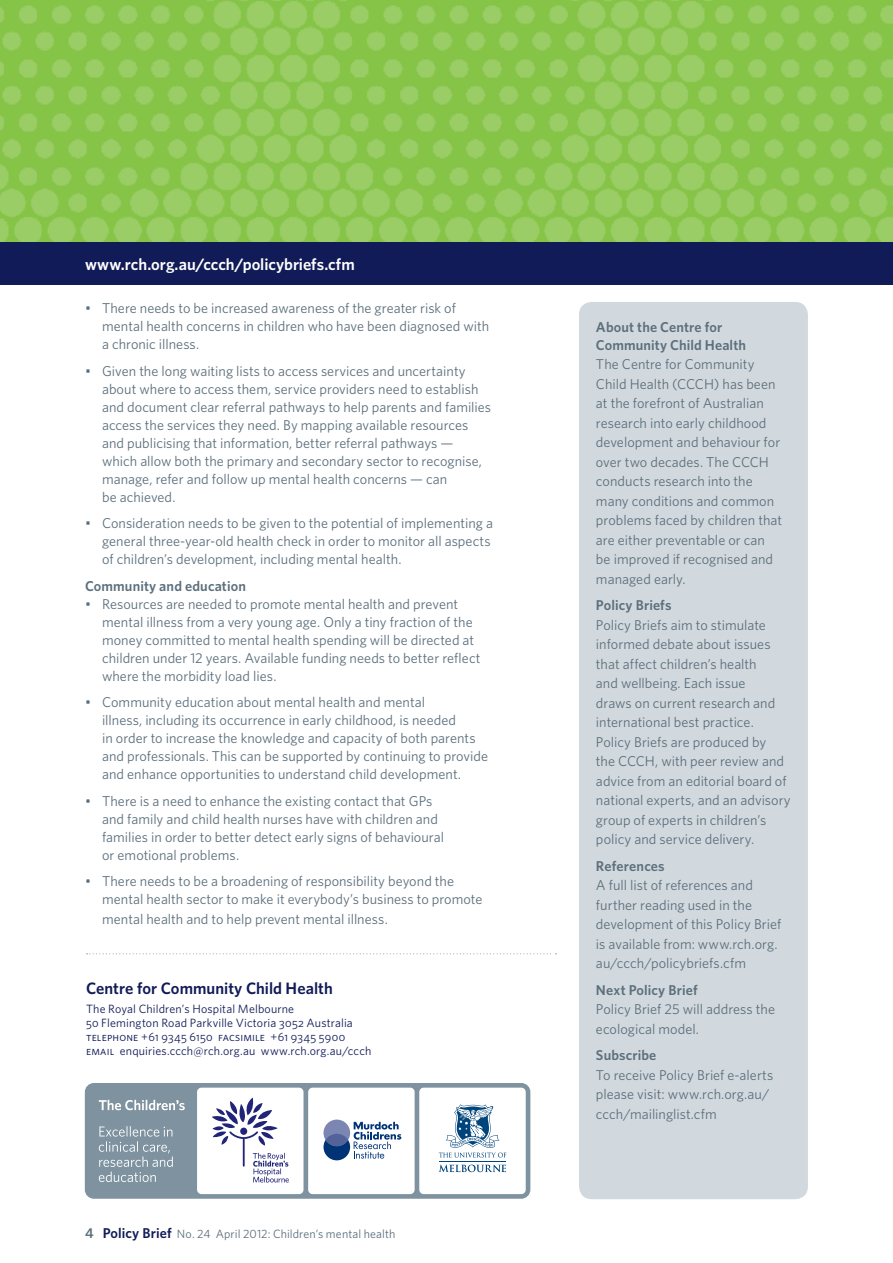
<style>
.page{position:relative;width:893px;height:1263px;background:#fff}
.page>*{position:absolute;margin:0;border:0;box-sizing:border-box;transform-origin:0 0}
.t1{font:600 16.5px "Whitney";color:#fff}
.t2{font:600 16.5px "Whitney";letter-spacing:.005em;color:#111b57}
.t3{font:14.25px/19.5px "Whitney";color:#5c6f7c}
.t4{font:600 14.25px/18px "Whitney";letter-spacing:.01em;color:#5c6f7c}
.t5{font:12px/14.2px "Whitney";letter-spacing:.015em;color:#111b57}
.t6{font:12px "Whitney";letter-spacing:.005em;color:#5c6f7c}
.t7{font:12px "Whitney Book SC";letter-spacing:.01em;color:#111b57}
.s1{font-family:"Whitney Book SC"}
.s2{font-family:"Whitney"}
.s3{font-weight:600;font-size:14.25px}
.s4{font-weight:600;font-size:14.25px;color:#111b57}
</style>
<div class="page">
<img style="left:0;top:0;width:893px;height:242px">
<div style="left:0;top:242px;width:893px;height:42px;background:#111b57"></div>
<div style="left:579px;top:302px;width:229px;height:897px;background:#d2d9de;border-radius:13px"></div>
<svg style="left:87px;top:953px;width:469px;height:1px"></svg>
<div style="left:85px;top:1083px;width:445px;height:116px;background:#7e929f;border-radius:9px"></div>
<svg style="left:99px;top:1126px;width:74px;height:56px"></svg>
<svg style="left:99px;top:1100px;width:86px;height:10px"></svg>
<div style="left:197px;top:1088px;width:106px;height:106px;background:#fff;border-radius:4px"></div>
<svg style="left:212px;top:1097px;width:77px;height:85px"></svg>
<div style="left:308px;top:1088px;width:107px;height:106px;background:#fff;border-radius:4px"></div>
<div style="left:419px;top:1088px;width:107px;height:106px;background:#fff;border-radius:4px"></div>
<svg style="left:354px;top:1122px;width:47px;height:37px"></svg>
<div style="left:323px;top:1134px;width:27px;height:26px;background:#003375;border-radius:50%"></div>
<div style="left:323px;top:1119px;width:27px;height:27px;background:#7c86b3;border-radius:50%"></div>
<div style="left:326px;top:1134px;width:22px;height:12px;background:#536399;border-radius:50%"></div>
<hr style="left:440px;top:1161px;width:66px;height:1px;background:#00447c">
<svg style="left:439px;top:1164px;width:67px;height:8px"></svg>
<svg style="left:439px;top:1104px;width:67px;height:53px"></svg>
<p class="t1" style="left:85px;top:254px;width:271px">www.rch.org.au/ccch/policybriefs.cfm</p>
<p class="t3" style="left:102px;top:299px;width:389px;line-height:18px;text-indent:-17px">• There needs to be increased awareness of the greater risk of mental health concerns in children who have been diagnosed with a chronic illness.</p>
<p class="t3" style="left:102px;top:362px;width:391px;line-height:18px;text-indent:-17px">• Given the long waiting lists to access services and uncertainty about where to access them, service providers need to establish and document clear referral pathways to help parents and families access the services they need. By mapping available resources and publicising that information, better referral pathways — which allow both the primary and secondary sector to recognise, manage, refer and follow up mental health concerns — can<br>be achieved.</p>
<p class="t3" style="left:102px;top:514px;width:392px;line-height:18px;text-indent:-17px">• Consideration needs to be given to the potential of implementing a general three-year-old health check in order to monitor all aspects of children’s development, including mental health.</p>
<p class="t4" style="left:85px;top:577px;width:162px">Community and education</p>
<p class="t3" style="left:102px;top:595px;width:380px;line-height:18px;text-indent:-17px">• Resources are needed to promote mental health and prevent mental illness from a very young age. Only a tiny fraction of the money committed to mental health spending will be directed at children under 12 years. Available funding needs to better reflect where the morbidity load lies.</p>
<p class="t3" style="left:102px;top:693px;width:387px;line-height:18px;text-indent:-17px">• Community education about mental health and mental<br>illness, including its occurrence in early childhood, is needed<br>in order to increase the knowledge and capacity of both parents and professionals. This can be supported by continuing to provide and enhance opportunities to understand child development.</p>
<p class="t3" style="left:102px;top:792px;width:344px;line-height:18px;text-indent:-17px">• There is a need to enhance the existing contact that GPs and family and child health nurses have with children and families in order to better detect early signs of behavioural or emotional problems.</p>
<p class="t3" style="left:102px;top:872px;width:382px;line-height:18px;text-indent:-17px">• There needs to be a broadening of responsibility beyond the mental health sector to make it everybody’s business to promote</p>
<p class="t3" style="left:102px;top:909px;width:287px">mental health and to help prevent mental illness.</p>
<p class="t2" style="left:86px;top:978px;width:248px">Centre for Community Child Health</p>
<p class="t5" style="left:86px;top:1001px;width:268px">The Royal Children’s Hospital Melbourne<br><span class="s1">50</span> Flemington Road Parkville Victoria <span class="s1">3052</span> Australia</p>
<p class="t7" style="left:86px;top:1029px;width:261px">telephone <span class="s2">+</span>61 9345 6150 facsimile <span class="s2">+</span>61 9345 5900</p>
<p class="t5" style="left:86px;top:1044px;width:287px"><span class="s1">email</span> enquiries.ccch@rch.org.au www.rch.org.au/ccch</p>
<p class="t6" style="left:85px;top:1227px;width:312px"><span class="s3">4</span> <span class="s4">Policy Brief</span> No. 24 April 2012: Children’s mental health</p>
<p class="t4" style="left:596px;top:318px;width:152px">About the Centre for<br>Community Child Health</p>
<p class="t3" style="left:596px;top:354px;width:188px">The Centre for Community<br>Child Health (CCCH) has been at the forefront of Australian research into early childhood development and behaviour for over two decades. The CCCH conducts research into the many conditions and common problems faced by children that are either preventable or can be improved if recognised and managed early.</p>
<p class="t4" style="left:596px;top:596px;width:77px">Policy Briefs</p>
<p class="t3" style="left:596px;top:615px;width:196px">Policy Briefs aim to stimulate informed debate about issues that affect children’s health<br>and wellbeing. Each issue<br>draws on current research and international best practice.<br>Policy Briefs are produced by<br>the CCCH, with peer review and advice from an editorial board of national experts, and an advisory group of experts in children’s policy and service delivery.</p>
<p class="t4" style="left:596px;top:857px;width:70px">References</p>
<p class="t3" style="left:596px;top:875px;width:187px">A full list of references and further reading used in the development of this Policy Brief is available from: www.rch.org. au/ccch/policybriefs.cfm</p>
<p class="t4" style="left:596px;top:981px;width:103px">Next Policy Brief</p>
<p class="t3" style="left:596px;top:999px;width:181px">Policy Brief 25 will address the ecological model.</p>
<p class="t4" style="left:596px;top:1046px;width:62px">Subscribe</p>
<p class="t3" style="left:596px;top:1065px;width:179px">To receive Policy Brief e-alerts please visit: www.rch.org.au/ ccch/mailinglist.cfm</p>
</div>
